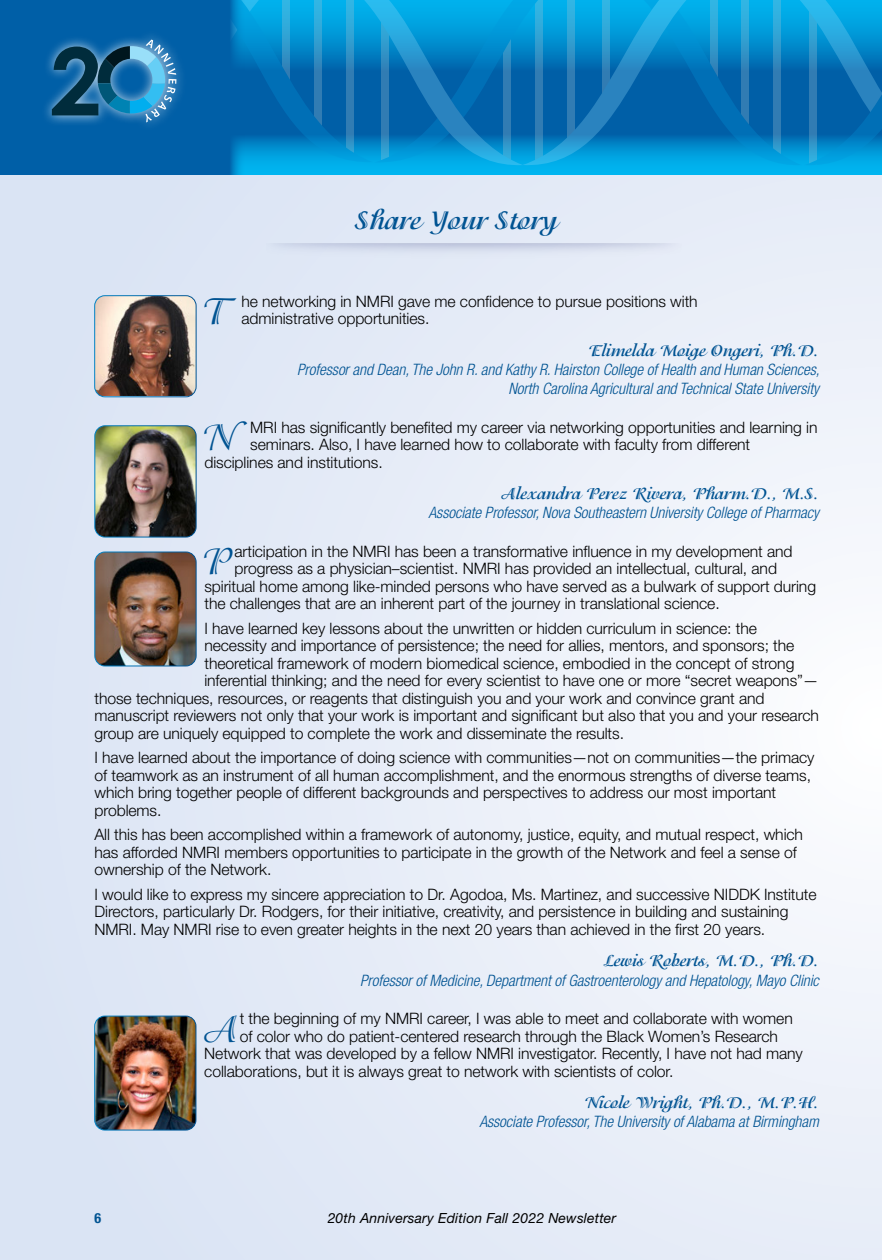
<style>
.page{position:relative;width:882px;height:1260px;background:#fff}
.page>*{position:absolute;margin:0;border:0;box-sizing:border-box;transform-origin:0 0}
.t1{font:41.12px "Isadora Std";color:#005392}
.t2{font:700 28px "Isadora Std";letter-spacing:-.005em;color:#005392}
.t3{font:700 17.5px "Isadora Std";letter-spacing:-.005em;color:#005392}
.t4{font:300 15.75px/17.5px "Helvetica Neue LT Std";letter-spacing:-.005em;color:#000}
.t5{font:italic 300 condensed 15.75px/19.2px "Helvetica Neue LT Std";letter-spacing:-.005em;color:#005392;text-align:right}
.t6{font:italic 14px "Helvetica Neue LT Std";letter-spacing:.01em;color:#000}
.t7{font:700 condensed 14px "Helvetica Neue LT Std";color:#005392}
</style>
<div class="page">
<div style="left:0;top:173px;width:882px;height:1087px;background:linear-gradient(to right,#d9e3f4,#f4f6fb)"></div>
<img style="left:266px;top:224px;width:415px;height:38px">
<div style="left:0;top:0;width:245px;height:175px;background:#005fa7"></div>
<svg style="left:45px;top:0;width:837px;height:169px"></svg>
<img style="left:95px;top:426px;width:101px;height:111px">
<div style="left:94px;top:425px;width:103px;height:112px;border:1px solid #fff;border-radius:10px"></div>
<img style="left:95px;top:296px;width:101px;height:100px">
<div style="left:94px;top:295px;width:103px;height:102px;border:1px solid #fff;border-radius:10px"></div>
<img style="left:95px;top:552px;width:101px;height:114px">
<div style="left:94px;top:552px;width:103px;height:114px;border:1px solid #fff;border-radius:10px"></div>
<img style="left:95px;top:1016px;width:101px;height:114px">
<div style="left:94px;top:1016px;width:102px;height:114px;border:1px solid #fff;border-radius:10px"></div>
<h2 class="t2" style="left:356px;top:204px;width:203px">Share Your Story</h2>
<p class="t1" style="left:203px;top:288px;width:27px">T</p>
<p class="t4" style="left:241px;top:292px;width:458px">he networking in NMRI gave me confdence to pursue positions with administrative opportunities.</p>
<p class="t3" style="left:589px;top:340px;width:232px">Elimelda Moige Ongeri, Ph.D.</p>
<p class="t5" style="left:297px;top:360px;width:524px">Professor and Dean, The John R. and Kathy R. Hairston College of Health and Human Sciences,<br>North Carolina Agricultural and Technical State University</p>
<p class="t1" style="left:202px;top:414px;width:37px">N</p>
<p class="t4" style="left:250px;top:418px;width:569px">MRI has signifcantly benefted my career via networking opportunities and learning in</p>
<p class="t4" style="left:250px;top:435px;width:501px">seminars. Also, I have learned how to collaborate with faculty from different</p>
<p class="t4" style="left:204px;top:453px;width:180px">disciplines and institutions.</p>
<p class="t3" style="left:502px;top:484px;width:318px">Alexandra Perez Rivera, Pharm.D., M.S.</p>
<p class="t5" style="left:429px;top:504px;width:392px">Associate Professor, Nova Southeastern University College of Pharmacy</p>
<p class="t1" style="left:202px;top:539px;width:30px">P</p>
<p class="t4" style="left:235px;top:542px;width:560px">articipation in the NMRI has been a transformative infuence in my development and</p>
<p class="t4" style="left:235px;top:560px;width:544px">progress as a physician–scientist. NMRI has provided an intellectual, cultural, and</p>
<p class="t4" style="left:204px;top:577px;width:613px">spiritual home among like-minded persons who have served as a bulwark of support during</p>
<p class="t4" style="left:204px;top:595px;width:517px">the challenges that are an inherent part of the journey in translational science.</p>
<p class="t4" style="left:204px;top:619px;width:554px">I have learned key lessons about the unwritten or hidden curriculum in science: the</p>
<p class="t4" style="left:204px;top:637px;width:592px">necessity and importance of persistence; the need for allies, mentors, and sponsors; the</p>
<p class="t4" style="left:204px;top:654px;width:592px">theoretical framework of modern biomedical science, embodied in the concept of strong</p>
<p class="t4" style="left:204px;top:672px;width:616px">inferential thinking; and the need for every scientist to have one or more “secret weapons”—</p>
<p class="t4" style="left:94px;top:689px;width:672px">those techniques, resources, or reagents that distinguish you and your work and convince grant and</p>
<p class="t4" style="left:94px;top:707px;width:726px">manuscript reviewers not only that your work is important and signifcant but also that you and your research</p>
<p class="t4" style="left:94px;top:724px;width:531px">group are uniquely equipped to complete the work and disseminate the results.</p>
<p class="t4" style="left:94px;top:749px;width:722px">I have learned about the importance of doing science with communities—not on communities—the primacy of teamwork as an instrument of all human accomplishment, and the enormous strengths of diverse teams, which bring together people of different backgrounds and perspectives to address our most important problems.</p>
<p class="t4" style="left:94px;top:826px;width:710px">All this has been accomplished within a framework of autonomy, justice, equity, and mutual respect, which has afforded NMRI members opportunities to participate in the growth of the Network and feel a sense of ownership of the Network.</p>
<p class="t4" style="left:94px;top:885px;width:724px">I would like to express my sincere appreciation to Dr. Agodoa, Ms. Martinez, and successive NIDDK Institute<br>Directors, particularly Dr. Rodgers, for their initiative, creativity, and persistence in building and sustaining<br>NMRI. May NMRI rise to even greater heights in the next 20 years than achieved in the frst 20 years.</p>
<p class="t3" style="left:605px;top:951px;width:216px">Lewis Roberts, M.D., Ph.D.</p>
<p class="t5" style="left:360px;top:971px;width:460px">Professor of Medicine, Department of Gastroenterology and Hepatology, Mayo Clinic</p>
<p class="t1" style="left:206px;top:1006px;width:34px">A</p>
<p class="t4" style="left:240px;top:1009px;width:555px">t the beginning of my NMRI career, I was able to meet and collaborate with women of color who do patient-centered research through the Black Women’s Research</p>
<p class="t4" style="left:204px;top:1062px;width:471px">collaborations, but it is always great to network with scientists of color.</p>
<p class="t3" style="left:584px;top:1093px;width:236px">Nicole Wright, Ph.D., M.P.H.</p>
<p class="t5" style="left:479px;top:1113px;width:341px">Associate Professor, The University of Alabama at Birmingham</p>
<p class="t4" style="left:204px;top:1044px;width:600px">Network that was developed by a fellow NMRI investigator. Recently, I have not had many</p>
<p class="t7" style="left:94px;top:1209px;width:8px">6</p>
<p class="t6" style="left:328px;top:1209px;width:290px">20th Anniversary Edition Fall 2022 Newsletter</p>
</div>
